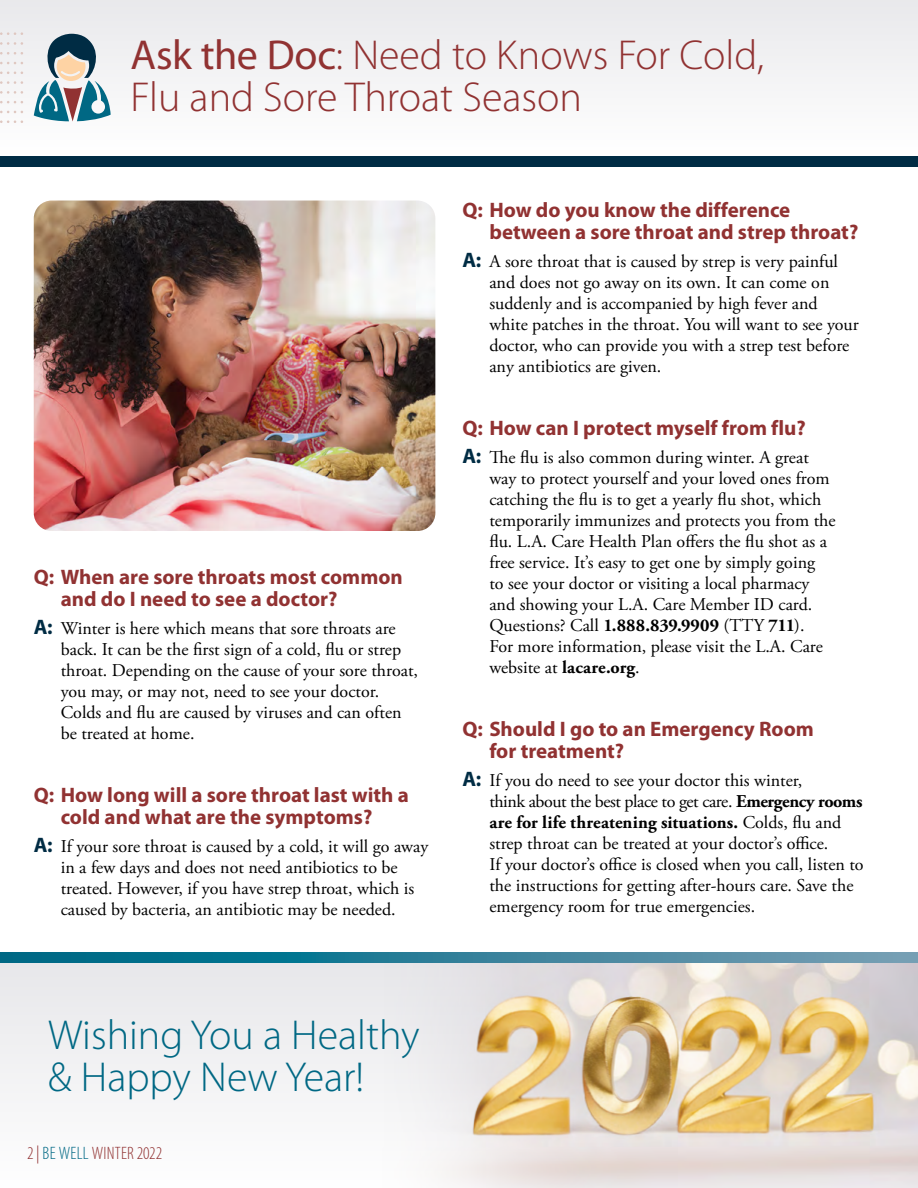
<style>
.page{position:relative;width:918px;height:1188px;background:#fff}
.page>*{position:absolute;margin:0;border:0;box-sizing:border-box;transform-origin:0 0}
.t1{font:300 42px/42px "Myriad Pro";color:#913232}
.t2{font:300 42px/42px "Myriad Pro";color:#006884}
.t3{font:700 21px/22.5px "Myriad Pro";color:#913232}
.t4{font:18px/21px "Adobe Garamond Pro";color:#000}
.t5{font:300 condensed 18px "Myriad Pro";letter-spacing:.015em;color:#913232}
.s1{font-weight:400}
.s2{font-family:"Myriad Pro";font-weight:700;font-size:21px;color:#002c44}
.s3{font-weight:700}
.s4{color:#006884}
</style>
<div class="page">
<div style="left:0;top:0;width:918px;height:162px;background:#f4f4f5"></div>
<div style="left:0;top:958px;width:918px;height:230px;background:#f3f3f4"></div>
<svg style="left:0;top:62px;width:23px;height:2px"></svg>
<svg style="left:0;top:32px;width:23px;height:3px"></svg>
<svg style="left:0;top:42px;width:23px;height:3px"></svg>
<svg style="left:0;top:52px;width:23px;height:3px"></svg>
<svg style="left:0;top:81px;width:23px;height:3px"></svg>
<svg style="left:0;top:91px;width:23px;height:3px"></svg>
<svg style="left:0;top:101px;width:23px;height:2px"></svg>
<svg style="left:0;top:72px;width:23px;height:2px"></svg>
<svg style="left:0;top:111px;width:23px;height:2px"></svg>
<svg style="left:0;top:120px;width:23px;height:3px"></svg>
<svg style="left:34px;top:34px;width:77px;height:87px"></svg>
<div style="left:0;top:157px;width:918px;height:10px;background:#002c44"></div>
<img style="left:34px;top:201px;width:401px;height:330px">
<img style="left:294px;top:963px;width:624px;height:225px">
<svg style="left:0;top:952px;width:918px;height:11px;background:#30819a"></svg>
<h2 class="t1" style="left:131px;top:35px;width:635px"><span class="s1">Ask the Doc</span>: Need to Knows For Cold,<br>Flu and Sore Throat Season</h2>
<h3 class="t3" style="left:61px;top:565px;width:344px;text-indent:-27px">Q: When are sore throats most common and do I need to see a doctor?</h3>
<p class="t4" style="left:61px;top:618px;width:359px;text-indent:-27px"><span class="s2">A:</span> Winter is here which means that sore throats are back. It can be the first sign of a cold, flu or strep throat. Depending on the cause of your sore throat, you may, or may not, need to see your doctor.<br>Colds and flu are caused by viruses and can often be treated at home.</p>
<h3 class="t3" style="left:34px;top:783px;width:377px;text-align:center">Q: How long will a sore throat last with a cold and what are the symptoms?</h3>
<p class="t4" style="left:61px;top:836px;width:369px;text-indent:-27px"><span class="s2">A:</span> If your sore throat is caused by a cold, it will go away in a few days and does not need antibiotics to be treated. However, if you have strep throat, which is caused by bacteria, an antibiotic may be needed.</p>
<h3 class="t3" style="left:489px;top:198px;width:370px;text-indent:-27px">Q: How do you know the difference between a sore throat and strep throat?</h3>
<p class="t4" style="left:489px;top:251px;width:371px;text-indent:-27px"><span class="s2">A:</span> A sore throat that is caused by strep is very painful and does not go away on its own. It can come on suddenly and is accompanied by high fever and white patches in the throat. You will want to see your doctor, who can provide you with a strep test before any antibiotics are given.</p>
<h3 class="t3" style="left:462px;top:416px;width:345px">Q: How can I protect myself from flu?</h3>
<p class="t4" style="left:489px;top:447px;width:348px;text-indent:-27px"><span class="s2">A:</span> The flu is also common during winter. A great way to protect yourself and your loved ones from catching the flu is to get a yearly flu shot, which temporarily immunizes and protects you from the flu. L.A. Care Health Plan offers the flu shot as a free service. It’s easy to get one by simply going<br>to see your doctor or visiting a local pharmacy and showing your L.A. Care Member ID card.<br>Questions? Call <span class="s3">1.888.839.9909</span> (TTY <span class="s3">711</span>).<br>For more information, please visit the L.A. Care website at <span class="s3">lacare.org</span>.</p>
<h3 class="t3" style="left:489px;top:717px;width:326px;text-indent:-27px">Q: Should I go to an Emergency Room for treatment?</h3>
<p class="t4" style="left:489px;top:770px;width:376px;text-indent:-27px"><span class="s2">A:</span> If you do need to see your doctor this winter,<br>think about the best place to get care. <span class="s3">Emergency rooms are for life threatening situations.</span> Colds, flu and strep throat can be treated at your doctor’s office.<br>If your doctor’s office is closed when you call, listen to the instructions for getting after-hours care. Save the emergency room for true emergencies.</p>
<p class="t2" style="left:48px;top:1015px;width:373px">Wishing You a Healthy &amp; Happy New Year!</p>
<p class="t5" style="left:27px;top:1144px;width:137px">2 | <span class="s4">BE WELL</span> WINTER 2022</p>
</div>
